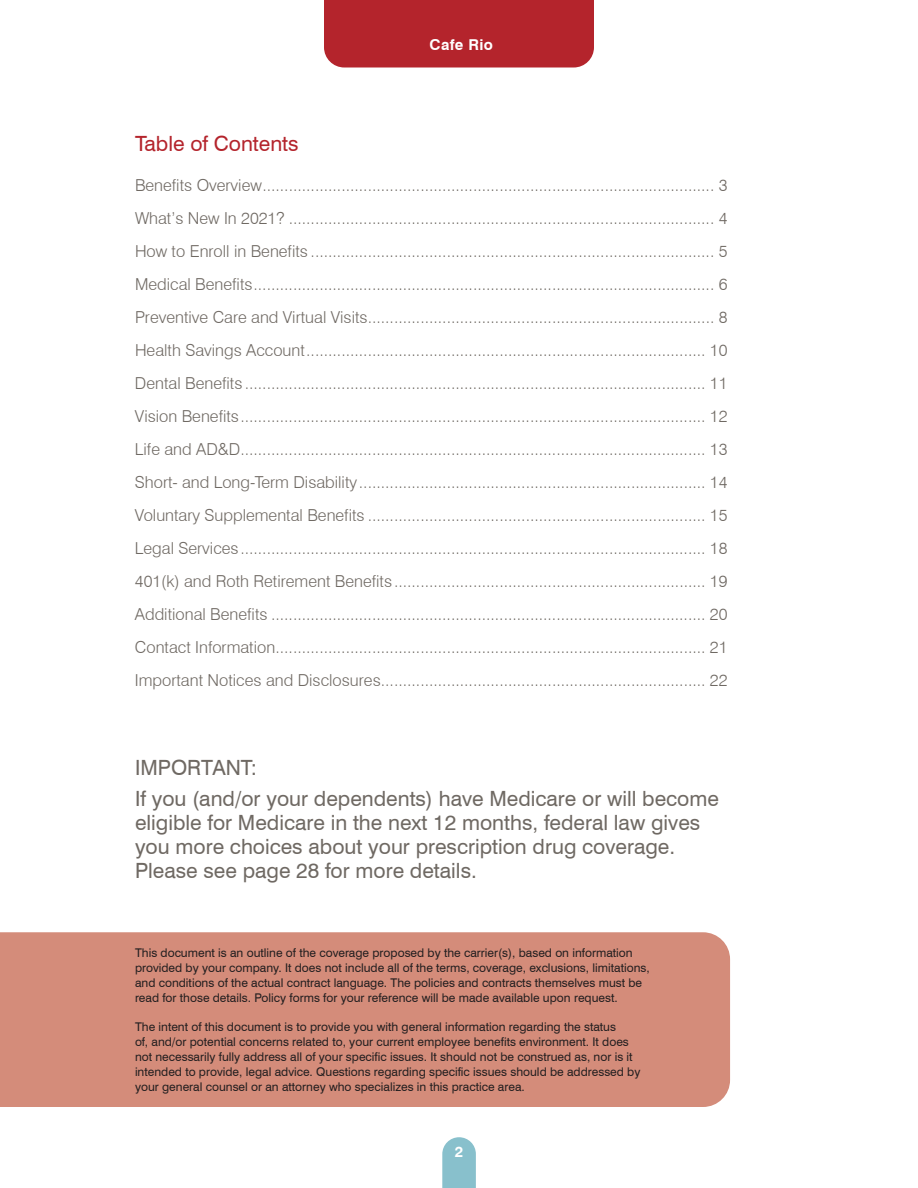
<style>
.page{position:relative;width:918px;height:1188px;background:#fff}
.page>*{position:absolute;margin:0;border:0;box-sizing:border-box;transform-origin:0 0}
.t1{font:21px/24px "Swiss 721 BT";color:#6f6963}
.t2{font:21px "Swiss 721 BT";color:#b4242c}
.t3{font:300 16.5px/33px "Swiss 721 BT";color:#6f6963;text-align:justify}
.t4{font:700 15px "Swiss 721 BT";letter-spacing:.02em;color:#fff}
.t5{font:12px/15px "Swiss 721 BT";color:#231f20}
</style>
<div class="page">
<svg style="left:442px;top:1137px;width:34px;height:51px;background:#92c5d0"></svg>
<div style="left:324px;top:0;width:270px;height:68px;background:#b4242c"></div>
<div style="left:0;top:932px;width:730px;height:175px;background:#d48c7a"></div>
<p class="t4" style="left:430px;top:36px;width:65px">Cafe Rio</p>
<p class="t2" style="left:135px;top:131px;width:165px">Table of Contents</p>
<p class="t3" style="left:135px;top:168px;width:594px">Benefits Overview....................................................................................................... 3<br>What’s New In 2021? ................................................................................................. 4<br>How to Enroll in Benefits ............................................................................................ 5<br>Medical Benefits......................................................................................................... 6<br>Preventive Care and Virtual Visits............................................................................... 8<br>Health Savings Account........................................................................................... 10<br>Dental Benefits ......................................................................................................... 11<br>Vision Benefits.......................................................................................................... 12<br>Life and AD&amp;D.......................................................................................................... 13<br>Short- and Long-Term Disability............................................................................... 14<br>Voluntary Supplemental Benefits ............................................................................. 15<br>Legal Services.......................................................................................................... 18<br>401(k) and Roth Retirement Benefits....................................................................... 19<br>Additional Benefits ................................................................................................... 20<br>Contact Information.................................................................................................. 21<br>Important Notices and Disclosures.......................................................................... 22</p>
<p class="t1" style="left:135px;top:752px;width:586px;line-height:30.8px">IMPORTANT:<br>If you (and/or your dependents) have Medicare or will become</p>
<p class="t1" style="left:135px;top:810px;width:567px">eligible for Medicare in the next 12 months, federal law gives you more choices about your prescription drug coverage.<br>Please see page 28 for more details.</p>
<p class="t5" style="left:135px;top:946px;width:516px">This document is an outline of the coverage proposed by the carrier(s), based on information provided by your company. It does not include all of the terms, coverage, exclusions, limitations, and conditions of the actual contract language. The policies and contracts themselves must be read for those details. Policy forms for your reference will be made available upon request.</p>
<p class="t5" style="left:135px;top:1019px;width:507px">The intent of this document is to provide you with general information regarding the status<br>of, and/or potential concerns related to, your current employee benefits environment. It does not necessarily fully address all of your specific issues. It should not be construed as, nor is it intended to provide, legal advice. Questions regarding specific issues should be addressed by your general counsel or an attorney who specializes in this practice area.</p>
<p class="t4" style="left:455px;top:1142px;width:10px">2</p>
</div>
